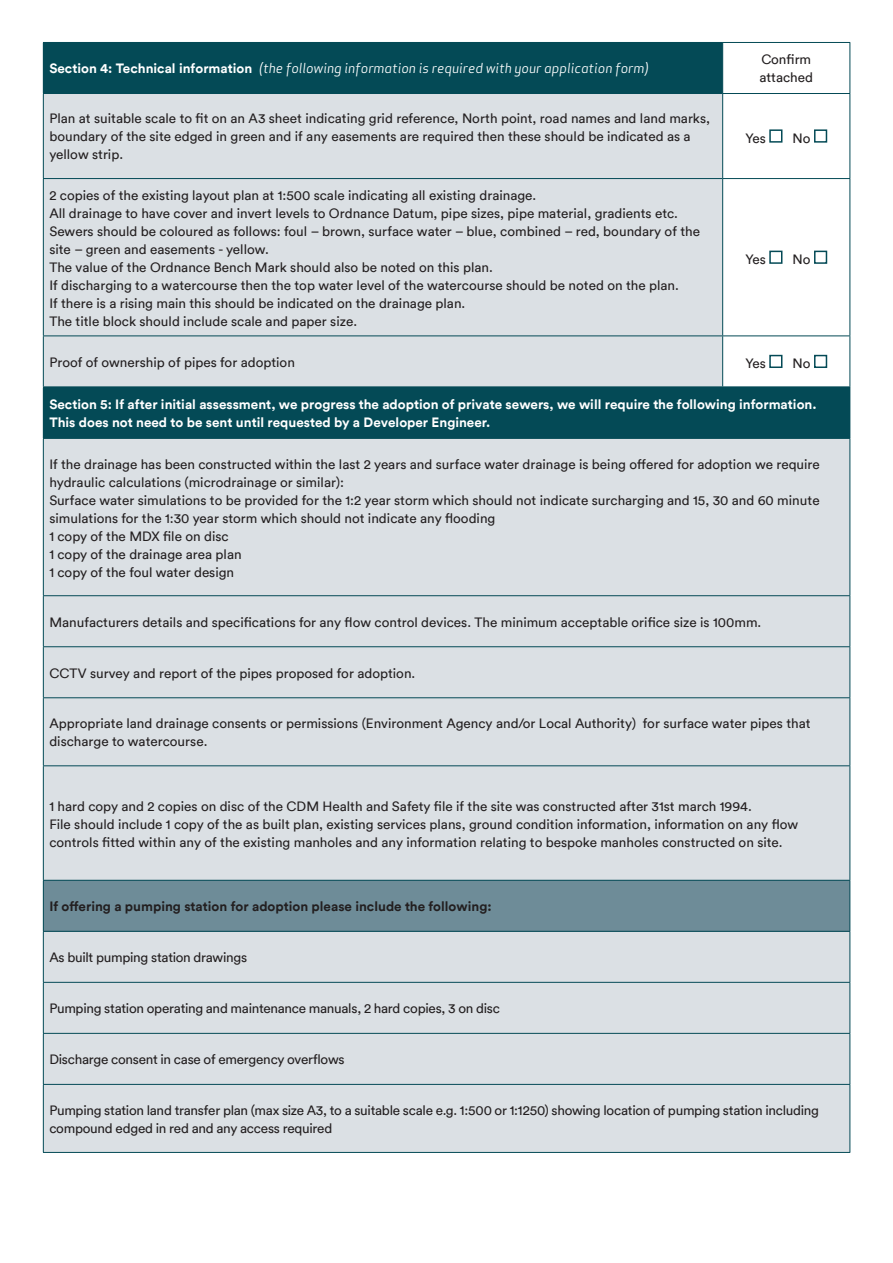
<style>
.page{position:relative;width:893px;height:1263px;background:#fff}
.page>*{position:absolute;margin:0;border:0;box-sizing:border-box;transform-origin:0 0}
.body_new{font:13.5px/18px "Circular TT";color:#231f20}
.body_new-2{font:13.5px/18px "Circular TT";letter-spacing:-.02em;color:#231f20}
.body_new-3{font:700 13.5px/18px "Circular TT";color:#fff}
.body_new-4{font:italic 13.5px "Apex Sans";color:#fff}
.body_new-5{font:700 13.5px "Circular TT";color:#231f20}
.s1{font-family:"Circular TT";font-weight:700;font-style:normal}
</style>
<div class="page">
<div style="left:43px;top:42px;width:680px;height:51px;background:#044a56"></div>
<svg style="left:723px;top:43px;width:126px;height:344px"></svg>
<div style="left:44px;top:94px;width:678px;height:293px;background:#dbe0e4"></div>
<hr style="left:723px;top:42px;width:127px;height:1px;background:#044a56">
<hr style="left:849px;top:43px;width:1px;height:50px;background:#044a56">
<hr style="left:43px;top:94px;width:1px;height:84px;background:#044a56">
<hr style="left:43px;top:93px;width:680px;height:1px;background:#044a56">
<hr style="left:722px;top:94px;width:1px;height:84px;background:#044a56">
<hr style="left:723px;top:93px;width:127px;height:1px;background:#044a56">
<hr style="left:849px;top:94px;width:1px;height:84px;background:#044a56">
<hr style="left:43px;top:179px;width:1px;height:156px;background:#044a56">
<hr style="left:43px;top:336px;width:1px;height:51px;background:#044a56">
<hr style="left:43px;top:178px;width:680px;height:1px;background:#044a56">
<hr style="left:43px;top:335px;width:680px;height:1px;background:#044a56">
<hr style="left:722px;top:179px;width:1px;height:156px;background:#044a56">
<hr style="left:722px;top:336px;width:1px;height:51px;background:#044a56">
<hr style="left:723px;top:178px;width:127px;height:1px;background:#044a56">
<hr style="left:849px;top:179px;width:1px;height:156px;background:#044a56">
<hr style="left:849px;top:336px;width:1px;height:51px;background:#044a56">
<hr style="left:723px;top:335px;width:127px;height:1px;background:#044a56">
<div style="left:769px;top:129px;width:13px;height:14px;border:2px solid #044a56"></div>
<div style="left:814px;top:129px;width:13px;height:14px;border:2px solid #044a56"></div>
<div style="left:769px;top:251px;width:13px;height:13px;border:2px solid #044a56"></div>
<div style="left:814px;top:251px;width:13px;height:13px;border:2px solid #044a56"></div>
<div style="left:769px;top:355px;width:13px;height:13px;border:2px solid #044a56"></div>
<div style="left:814px;top:355px;width:13px;height:13px;border:2px solid #044a56"></div>
<div style="left:43px;top:387px;width:807px;height:51px;background:#044a56"></div>
<div style="left:44px;top:439px;width:805px;height:713px;background:#dbe0e4"></div>
<div style="left:43px;top:880px;width:807px;height:51px;background:#6e8c98"></div>
<hr style="left:43px;top:439px;width:1px;height:156px;background:#044a56">
<hr style="left:43px;top:596px;width:1px;height:50px;background:#044a56">
<hr style="left:43px;top:647px;width:1px;height:50px;background:#044a56">
<hr style="left:43px;top:698px;width:1px;height:67px;background:#044a56">
<hr style="left:43px;top:766px;width:1px;height:114px;background:#044a56">
<hr style="left:43px;top:438px;width:807px;height:1px;background:#044a56">
<hr style="left:849px;top:439px;width:1px;height:156px;background:#044a56">
<hr style="left:849px;top:596px;width:1px;height:50px;background:#044a56">
<hr style="left:849px;top:647px;width:1px;height:50px;background:#044a56">
<hr style="left:849px;top:698px;width:1px;height:67px;background:#044a56">
<hr style="left:849px;top:766px;width:1px;height:114px;background:#044a56">
<hr style="left:43px;top:595px;width:807px;height:1px;background:#044a56">
<hr style="left:43px;top:646px;width:807px;height:1px;background:#044a56">
<hr style="left:43px;top:697px;width:807px;height:1px;background:#044a56">
<hr style="left:43px;top:765px;width:807px;height:1px;background:#044a56">
<hr style="left:43px;top:881px;width:1px;height:50px;background:#044a56">
<hr style="left:43px;top:880px;width:807px;height:1px;background:#044a56">
<hr style="left:849px;top:881px;width:1px;height:50px;background:#044a56">
<hr style="left:43px;top:932px;width:1px;height:50px;background:#044a56">
<hr style="left:43px;top:983px;width:1px;height:50px;background:#044a56">
<hr style="left:43px;top:1034px;width:1px;height:50px;background:#044a56">
<hr style="left:43px;top:1085px;width:1px;height:67px;background:#044a56">
<hr style="left:43px;top:931px;width:807px;height:1px;background:#044a56">
<hr style="left:849px;top:932px;width:1px;height:50px;background:#044a56">
<hr style="left:849px;top:983px;width:1px;height:50px;background:#044a56">
<hr style="left:849px;top:1034px;width:1px;height:50px;background:#044a56">
<hr style="left:849px;top:1085px;width:1px;height:67px;background:#044a56">
<hr style="left:43px;top:982px;width:807px;height:1px;background:#044a56">
<hr style="left:43px;top:1033px;width:807px;height:1px;background:#044a56">
<hr style="left:43px;top:1084px;width:807px;height:1px;background:#044a56">
<hr style="left:43px;top:1152px;width:807px;height:1px;background:#044a56">
<p class="body_new-4" style="left:49px;top:57px;width:601px"><span class="s1">Section 4: Technical information</span> (the following information is required with your application form)</p>
<p class="body_new" style="left:759px;top:51px;width:55px">Confirm attached</p>
<p class="body_new" style="left:49px;top:110px;width:662px">Plan at suitable scale to fit on an A3 sheet indicating grid reference, North point, road names and land marks, boundary of the site edged in green and if any easements are required then these should be indicated as a yellow strip.</p>
<p class="body_new" style="left:745px;top:129px;width:22px">Yes</p>
<p class="body_new" style="left:793px;top:129px;width:20px">No</p>
<p class="body_new" style="left:49px;top:186px;width:488px">2 copies of the existing layout plan at 1:500 scale indicating all existing drainage.</p>
<p class="body_new" style="left:49px;top:204px;width:630px">All drainage to have cover and invert levels to Ordnance Datum, pipe sizes, pipe material, gradients etc.</p>
<p class="body_new" style="left:49px;top:222px;width:652px">Sewers should be coloured as follows: foul – brown, surface water – blue, combined – red, boundary of the site – green and easements - yellow.</p>
<p class="body_new" style="left:49px;top:258px;width:445px">The value of the Ordnance Bench Mark should also be noted on this plan.</p>
<p class="body_new" style="left:49px;top:276px;width:631px">If discharging to a watercourse then the top water level of the watercourse should be noted on the plan.</p>
<p class="body_new" style="left:49px;top:294px;width:417px">If there is a rising main this should be indicated on the drainage plan.</p>
<p class="body_new" style="left:49px;top:312px;width:309px">The title block should include scale and paper size.</p>
<p class="body_new" style="left:745px;top:250px;width:22px">Yes</p>
<p class="body_new" style="left:793px;top:250px;width:20px">No</p>
<p class="body_new" style="left:49px;top:353px;width:247px">Proof of ownership of pipes for adoption</p>
<p class="body_new" style="left:745px;top:354px;width:22px">Yes</p>
<p class="body_new" style="left:793px;top:354px;width:20px">No</p>
<p class="body_new-3" style="left:49px;top:395px;width:769px">Section 5: If after initial assessment, we progress the adoption of private sewers, we will require the following information.<br>This does not need to be sent until requested by a Developer Engineer.</p>
<p class="body_new" style="left:49px;top:455px;width:772px">If the drainage has been constructed within the last 2 years and surface water drainage is being offered for adoption we require hydraulic calculations (microdrainage or similar):</p>
<p class="body_new" style="left:49px;top:491px;width:772px">Surface water simulations to be provided for the 1:2 year storm which should not indicate surcharging and 15, 30 and 60 minute simulations for the 1:30 year storm which should not indicate any flooding</p>
<p class="body_new" style="left:49px;top:527px;width:181px">1 copy of the MDX file on disc</p>
<p class="body_new" style="left:49px;top:545px;width:194px">1 copy of the drainage area plan</p>
<p class="body_new" style="left:49px;top:563px;width:186px">1 copy of the foul water design</p>
<p class="body_new" style="left:49px;top:613px;width:713px">Manufacturers details and specifications for any flow control devices. The minimum acceptable orifice size is 100mm.</p>
<p class="body_new" style="left:49px;top:664px;width:367px">CCTV survey and report of the pipes proposed for adoption.</p>
<p class="body_new" style="left:49px;top:714px;width:763px">Appropriate land drainage consents or permissions (Environment Agency and/or Local Authority) for surface water pipes that discharge to watercourse.</p>
<p class="body_new" style="left:49px;top:797px;width:704px">1 hard copy and 2 copies on disc of the CDM Health and Safety file if the site was constructed after 31st march 1994.</p>
<p class="body_new" style="left:49px;top:815px;width:750px">File should include 1 copy of the as built plan, existing services plans, ground condition information, information on any flow controls fitted within any of the existing manholes and any information relating to bespoke manholes constructed on site.</p>
<p class="body_new-5" style="left:49px;top:898px;width:444px">If offering a pumping station for adoption please include the following:</p>
<p class="body_new-2" style="left:49px;top:948px;width:199px">As built pumping station drawings</p>
<p class="body_new-2" style="left:49px;top:999px;width:452px">Pumping station operating and maintenance manuals, 2 hard copies, 3 on disc</p>
<p class="body_new-2" style="left:49px;top:1050px;width:297px">Discharge consent in case of emergency overflows</p>
<p class="body_new-2" style="left:49px;top:1101px;width:771px">Pumping station land transfer plan (max size A3, to a suitable scale e.g. 1:500 or 1:1250) showing location of pumping station including compound edged in red and any access required</p>
</div>
